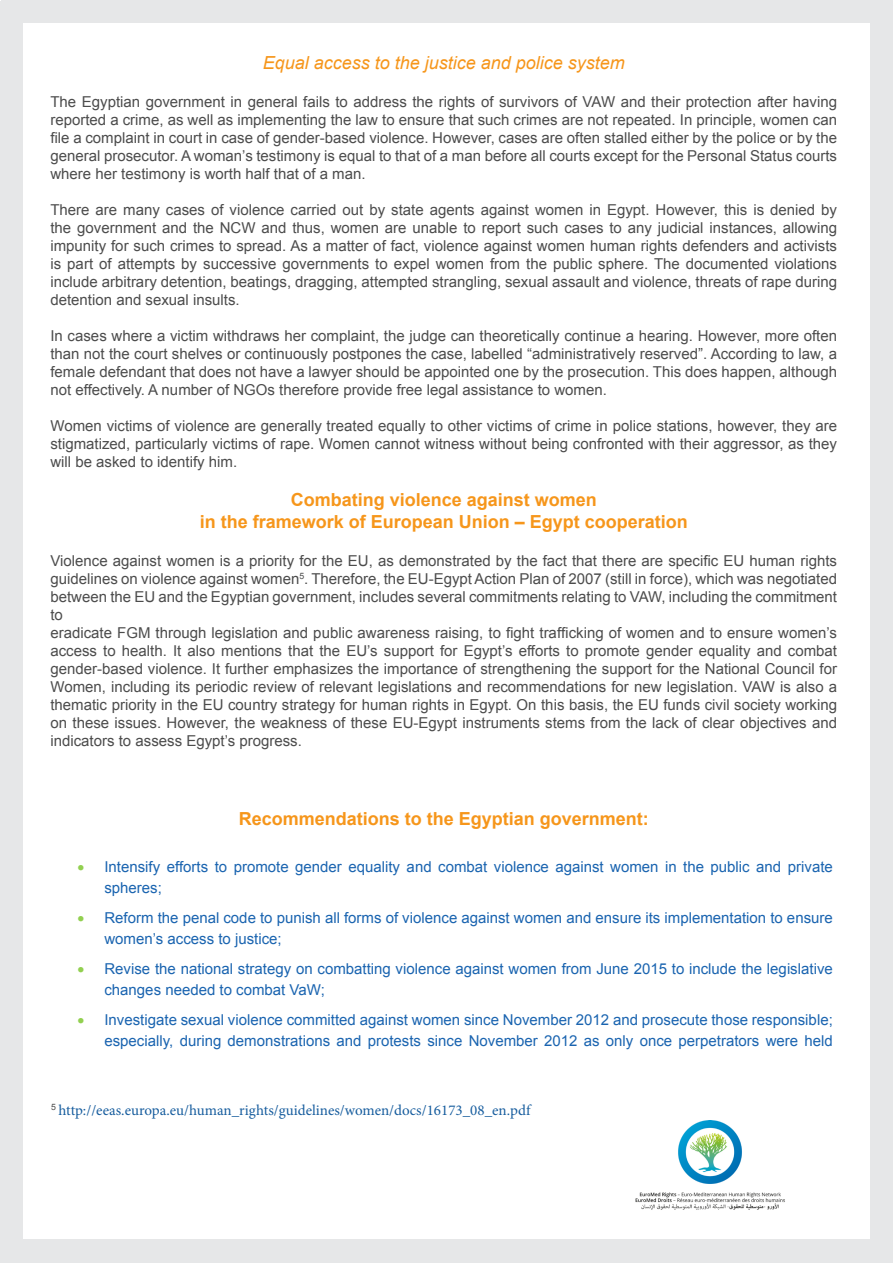
<style>
.page{position:relative;width:893px;height:1263px;background:#fff}
.page>*{position:absolute;margin:0;border:0;box-sizing:border-box;transform-origin:0 0}
.t1{font:700 18px "Arial";color:#f6961b}
.t2{font:italic 18px "Arial";color:#f6961b}
.t3{font:15px/18px "Arial";color:#4c4c4c;text-align:justify}
.t4{font:15px/20.2px "Arial";color:#1a64b0}
.t5{font:15px "Minion Pro";color:#175d9e}
.s1{color:#92d050}
</style>
<div class="page">
<div style="left:870px;top:1px;width:22px;height:1262px;background:#e6e7e8"></div>
<div style="left:2px;top:0;width:891px;height:22px;background:#e6e7e8"></div>
<div style="left:2px;top:1239px;width:891px;height:24px;background:#e6e7e8"></div>
<div style="left:0;top:1px;width:22px;height:1262px;background:#e6e7e8"></div>
<img style="left:635px;top:1120px;width:150px;height:90px">
<p class="t2" style="left:263px;top:51px;width:364px">Equal access to the justice and police system</p>
<p class="t3" style="left:50px;top:92px;width:788px">The Egyptian government in general fails to address the rights of survivors of VAW and their protection after having reported a crime, as well as implementing the law to ensure that such crimes are not repeated. In principle, women can file a complaint in court in case of gender-based violence. However, cases are often stalled either by the police or by the general prosecutor. A woman’s testimony is equal to that of a man before all courts except for the Personal Status courts where her testimony is worth half that of a man.</p>
<p class="t3" style="left:50px;top:200px;width:788px">There are many cases of violence carried out by state agents against women in Egypt. However, this is denied by the government and the NCW and thus, women are unable to report such cases to any judicial instances, allowing impunity for such crimes to spread. As a matter of fact, violence against women human rights defenders and activists is part of attempts by successive governments to expel women from the public sphere. The documented violations include arbitrary detention, beatings, dragging, attempted strangling, sexual assault and violence, threats of rape during detention and sexual insults.</p>
<p class="t3" style="left:50px;top:326px;width:788px">In cases where a victim withdraws her complaint, the judge can theoretically continue a hearing. However, more often than not the court shelves or continuously postpones the case, labelled “administratively reserved”. According to law, a female defendant that does not have a lawyer should be appointed one by the prosecution. This does happen, although not effectively. A number of NGOs therefore provide free legal assistance to women.</p>
<p class="t3" style="left:50px;top:416px;width:788px">Women victims of violence are generally treated equally to other victims of crime in police stations, however, they are stigmatized, particularly victims of rape. Women cannot witness without being confronted with their aggressor, as they will be asked to identify him.</p>
<p class="t1" style="left:291px;top:488px;width:308px">Combating violence against women</p>
<p class="t1" style="left:200px;top:509px;width:490px">in the framework of European Union – Egypt cooperation</p>
<p class="t3" style="left:50px;top:551px;width:788px">Violence against women is a priority for the EU, as demonstrated by the fact that there are specific EU human rights guidelines on violence against women<sup>5</sup>. Therefore, the EU-Egypt Action Plan of 2007 (still in force), which was negotiated between the EU and the Egyptian government, includes several commitments relating to VAW, including the commitment to</p>
<p class="t3" style="left:50px;top:623px;width:788px">eradicate FGM through legislation and public awareness raising, to fight trafficking of women and to ensure women’s access to health. It also mentions that the EU’s support for Egypt’s efforts to promote gender equality and combat gender-based violence. It further emphasizes the importance of strengthening the support for the National Council for Women, including its periodic review of relevant legislations and recommendations for new legislation. VAW is also a thematic priority in the EU country strategy for human rights in Egypt. On this basis, the EU funds civil society working on these issues. However, the weakness of these EU-Egypt instruments stems from the lack of clear objectives and indicators to assess Egypt’s progress.</p>
<p class="t1" style="left:239px;top:806px;width:412px">Recommendations to the Egyptian government:</p>
<p class="t4" style="left:104px;top:857px;width:730px;text-indent:-27px"><span class="s1">•</span> Intensify efforts to promote gender equality and combat violence against women in the public and private spheres;</p>
<p class="t4" style="left:104px;top:908px;width:730px;text-indent:-27px"><span class="s1">•</span> Reform the penal code to punish all forms of violence against women and ensure its implementation to ensure women’s access to justice;</p>
<p class="t4" style="left:104px;top:959px;width:730px;text-indent:-27px"><span class="s1">•</span> Revise the national strategy on combatting violence against women from June 2015 to include the legislative changes needed to combat VaW;</p>
<p class="t4" style="left:77px;top:1010px;width:757px;text-align:right"><span class="s1">•</span> Investigate sexual violence committed against women since November 2012 and prosecute those responsible; especially, during demonstrations and protests since November 2012 as only once perpetrators were held</p>
<p class="t5" style="left:51px;top:1100px;width:481px"><sup>5</sup> http://eeas.europa.eu/human_rights/guidelines/women/docs/16173_08_en.pdf</p>
</div>
